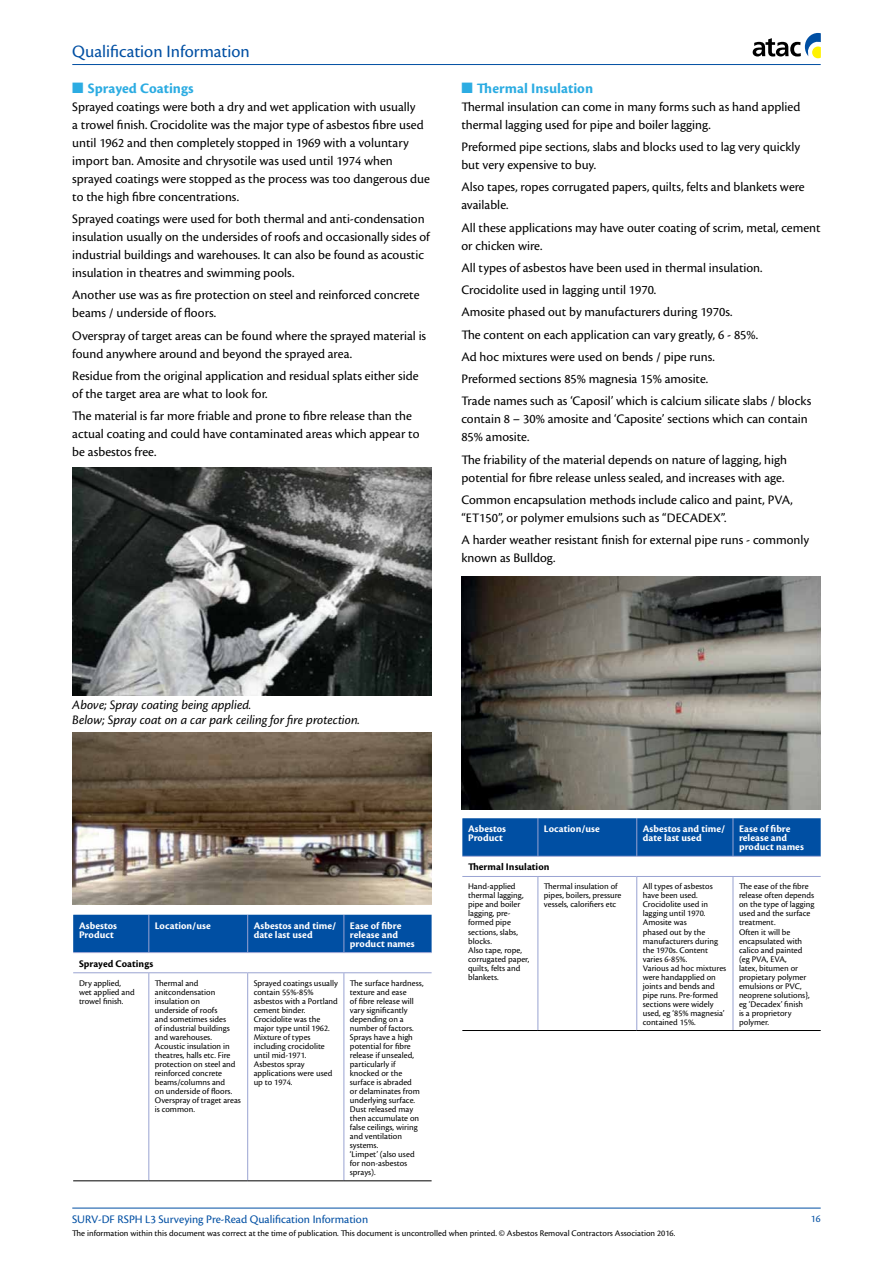
<style>
.page{position:relative;width:893px;height:1263px;background:#fff}
.page>*{position:absolute;margin:0;border:0;box-sizing:border-box;transform-origin:0 0}
.t1{font:18px "Cronos Pro";color:#004fa3}
.t2{font:700 15px "Cronos Pro";letter-spacing:.005em;color:#2cace2}
.t3{font:13.5px/18px "Cronos Pro";color:#000}
.t4{font:italic 13.5px/15px "Cronos Pro";letter-spacing:-.005em;color:#000}
.t5{font:12px "Cronos Pro";color:#004fa3}
.t6{font:700 10.5px/9px "Cronos Pro";letter-spacing:.005em;color:#fff}
.t7{font:700 10.5px "Cronos Pro";letter-spacing:.005em;color:#000}
.t8{font:10.5px "Cronos Pro";color:#004fa3}
.t9{font:9px/9px "Cronos Pro";color:#000}
</style>
<div class="page">
<hr style="left:72px;top:64px;width:749px;height:1px;background:#004fa3">
<hr style="left:72px;top:1208px;width:749px;height:1px;background:#004fa3">
<svg style="left:753px;top:33px;width:68px;height:25px"></svg>
<img style="left:72px;top:468px;width:360px;height:228px">
<img style="left:72px;top:733px;width:360px;height:171px">
<div style="left:74px;top:916px;width:358px;height:36px;background:#004fa3"></div>
<svg style="left:74px;top:973px;width:358px;height:207px"></svg>
<hr style="left:148px;top:914px;width:1px;height:38px;background:#99a3d2">
<hr style="left:247px;top:914px;width:1px;height:38px;background:#99a3d2">
<hr style="left:344px;top:914px;width:1px;height:38px;background:#99a3d2">
<hr style="left:73px;top:952px;width:76px;height:1px;background:#99a3d2">
<hr style="left:149px;top:952px;width:99px;height:1px;background:#99a3d2">
<hr style="left:248px;top:952px;width:96px;height:1px;background:#99a3d2">
<hr style="left:344px;top:952px;width:88px;height:1px;background:#99a3d2">
<hr style="left:73px;top:972px;width:76px;height:1px;background:#99a3d2">
<hr style="left:149px;top:972px;width:99px;height:1px;background:#99a3d2">
<hr style="left:148px;top:973px;width:1px;height:207px;background:#99a3d2">
<hr style="left:248px;top:972px;width:96px;height:1px;background:#99a3d2">
<hr style="left:247px;top:973px;width:1px;height:207px;background:#99a3d2">
<hr style="left:344px;top:972px;width:88px;height:1px;background:#99a3d2">
<hr style="left:344px;top:973px;width:1px;height:207px;background:#99a3d2">
<hr style="left:73px;top:1180px;width:76px;height:1px;background:#000">
<hr style="left:149px;top:1180px;width:99px;height:1px;background:#000">
<hr style="left:248px;top:1180px;width:96px;height:1px;background:#000">
<hr style="left:344px;top:1180px;width:88px;height:1px;background:#000">
<div style="left:72px;top:914px;width:368px;height:277px;border:1px solid #fff"></div>
<img style="left:461px;top:576px;width:360px;height:234px">
<div style="left:463px;top:819px;width:358px;height:37px;background:#004fa3"></div>
<svg style="left:538px;top:877px;width:195px;height:153px"></svg>
<hr style="left:537px;top:818px;width:1px;height:38px;background:#99a3d2">
<hr style="left:636px;top:818px;width:1px;height:38px;background:#99a3d2">
<hr style="left:733px;top:818px;width:1px;height:38px;background:#99a3d2">
<hr style="left:462px;top:856px;width:76px;height:1px;background:#99a3d2">
<hr style="left:538px;top:856px;width:99px;height:1px;background:#99a3d2">
<hr style="left:637px;top:856px;width:96px;height:1px;background:#99a3d2">
<hr style="left:733px;top:856px;width:88px;height:1px;background:#99a3d2">
<hr style="left:462px;top:876px;width:76px;height:1px;background:#99a3d2">
<hr style="left:538px;top:876px;width:99px;height:1px;background:#99a3d2">
<hr style="left:537px;top:877px;width:1px;height:153px;background:#99a3d2">
<hr style="left:637px;top:876px;width:96px;height:1px;background:#99a3d2">
<hr style="left:636px;top:877px;width:1px;height:153px;background:#99a3d2">
<hr style="left:733px;top:876px;width:88px;height:1px;background:#99a3d2">
<hr style="left:733px;top:877px;width:1px;height:153px;background:#99a3d2">
<hr style="left:462px;top:1030px;width:76px;height:1px;background:#000">
<hr style="left:538px;top:1030px;width:99px;height:1px;background:#000">
<hr style="left:637px;top:1030px;width:96px;height:1px;background:#000">
<hr style="left:733px;top:1030px;width:88px;height:1px;background:#000">
<div style="left:461px;top:817px;width:368px;height:225px;border:1px solid #fff"></div>
<h1 class="t1" style="left:72px;top:41px;width:179px">Qualification Information</h1>
<p class="t2" style="left:72px;top:80px;width:123px">■ Sprayed Coatings</p>
<p class="t3" style="left:72px;top:98px;width:359px">Sprayed coatings were both a dry and wet application with usually<br>a trowel finish. Crocidolite was the major type of asbestos fibre used until 1962 and then completely stopped in 1969 with a voluntary import ban. Amosite and chrysotile was used until 1974 when sprayed coatings were stopped as the process was too dangerous due to the high fibre concentrations.</p>
<p class="t3" style="left:72px;top:210px;width:359px">Sprayed coatings were used for both thermal and anti-condensation insulation usually on the undersides of roofs and occasionally sides of industrial buildings and warehouses. It can also be found as acoustic insulation in theatres and swimming pools.</p>
<p class="t3" style="left:72px;top:286px;width:349px">Another use was as fire protection on steel and reinforced concrete beams / underside of floors.</p>
<p class="t3" style="left:72px;top:326px;width:355px">Overspray of target areas can be found where the sprayed material is found anywhere around and beyond the sprayed area.</p>
<p class="t3" style="left:72px;top:367px;width:348px">Residue from the original application and residual splats either side of the target area are what to look for.</p>
<p class="t3" style="left:72px;top:407px;width:349px">The material is far more friable and prone to fibre release than the actual coating and could have contaminated areas which appear to be asbestos free.</p>
<p class="t2" style="left:461px;top:80px;width:133px">■ Thermal Insulation</p>
<p class="t3" style="left:461px;top:98px;width:340px">Thermal insulation can come in many forms such as hand applied thermal lagging used for pipe and boiler lagging.</p>
<p class="t3" style="left:461px;top:138px;width:340px">Preformed pipe sections, slabs and blocks used to lag very quickly but very expensive to buy.</p>
<p class="t3" style="left:461px;top:178px;width:345px">Also tapes, ropes corrugated papers, quilts, felts and blankets were available.</p>
<p class="t3" style="left:461px;top:218px;width:361px">All these applications may have outer coating of scrim, metal, cement or chicken wire.</p>
<p class="t3" style="left:461px;top:257px;width:351px;line-height:22.2px">All types of asbestos have been used in thermal insulation.<br>Crocidolite used in lagging until 1970.<br>Amosite phased out by manufacturers during 1970s.<br>The content on each application can vary greatly, 6 - 85%.<br>Ad hoc mixtures were used on bends / pipe runs.<br>Preformed sections 85% magnesia 15% amosite.<br>Trade names such as ‘Caposil’ which is calcium silicate slabs / blocks</p>
<p class="t3" style="left:461px;top:410px;width:348px">contain 8 – 30% amosite and ‘Caposite’ sections which can contain<br>85% amosite.</p>
<p class="t3" style="left:461px;top:450px;width:327px">The friability of the material depends on nature of lagging, high potential for fibre release unless sealed, and increases with age.</p>
<p class="t3" style="left:461px;top:491px;width:333px">Common encapsulation methods include calico and paint, PVA, “ET150”, or polymer emulsions such as “DECADEX”.</p>
<p class="t3" style="left:461px;top:531px;width:349px">A harder weather resistant finish for external pipe runs - commonly known as Bulldog.</p>
<p class="t4" style="left:72px;top:698px;width:289px">Above; Spray coating being applied.<br>Below; Spray coat on a car park ceiling for fire protection.</p>
<p class="t6" style="left:79px;top:921px;width:40px">Asbestos<br>Product</p>
<p class="t6" style="left:155px;top:921px;width:58px">Location/use</p>
<p class="t6" style="left:254px;top:921px;width:84px">Asbestos and time/ date last used</p>
<p class="t6" style="left:350px;top:921px;width:66px">Ease of fibre release and product names</p>
<p class="t7" style="left:79px;top:957px;width:76px">Sprayed Coatings</p>
<p class="t9" style="left:79px;top:978px;width:57px">Dry applied, wet applied and trowel finish.</p>
<p class="t9" style="left:155px;top:978px;width:88px">Thermal and anitcondensation insulation on<br>underside of roofs<br>and sometimes sides<br>of industrial buildings and warehouses.<br>Acoustic insulation in theatres, halls etc. Fire protection on steel and reinforced concrete beams/columns and<br>on underside of floors.<br>Overspray of traget areas is common.</p>
<p class="t9" style="left:254px;top:978px;width:86px">Sprayed coatings usually contain 55%-85% asbestos with a Portland cement binder.<br>Crocidolite was the major type until 1962.<br>Mixture of types including crocidolite until mid-1971.<br>Asbestos spray applications were used up to 1974.</p>
<p class="t9" style="left:350px;top:978px;width:75px">The surface hardness, texture and ease<br>of fibre release will vary significantly depending on a number of factors.<br>Sprays have a high potential for fibre release if unsealed, particularly if knocked or the surface is abraded<br>or delaminates from underlying surface.<br>Dust released may then accumulate on false ceilings, wiring and ventilation systems.<br>‘Limpet’ (also used for non-asbestos sprays).</p>
<p class="t6" style="left:468px;top:825px;width:40px">Asbestos<br>Product</p>
<p class="t6" style="left:544px;top:825px;width:58px">Location/use</p>
<p class="t6" style="left:643px;top:825px;width:84px">Asbestos and time/ date last used</p>
<p class="t6" style="left:739px;top:825px;width:66px">Ease of fibre release and product names</p>
<p class="t7" style="left:468px;top:861px;width:83px">Thermal Insulation</p>
<p class="t9" style="left:468px;top:882px;width:63px">Hand-applied thermal lagging, pipe and boiler lagging, pre&shy;formed pipe sections, slabs, blocks.<br>Also tape, rope, corrugated paper, quilts, felts and blankets.</p>
<p class="t9" style="left:544px;top:882px;width:79px">Thermal insulation of pipes, boilers, pressure vessels, calorifiers etc</p>
<p class="t9" style="left:643px;top:882px;width:85px">All types of asbestos have been used.<br>Crocidolite used in lagging until 1970.<br>Amosite was<br>phased out by the manufacturers during the 1970s. Content varies 6-85%.<br>Various ad hoc mixtures were handapplied on joints and bends and pipe runs. Pre-formed sections were widely used, eg ‘85% magnesia’ contained 15%.</p>
<p class="t9" style="left:739px;top:882px;width:77px">The ease of the fibre release often depends on the type of lagging used and the surface treatment.<br>Often it will be encapsulated with calico and painted (eg PVA, EVA,<br>latex, bitumen or propietary polymer emulsions or PVC, neoprene solutions}, eg ‘Decadex’ finish<br>is a proprietory polymer.</p>
<p class="t5" style="left:72px;top:1213px;width:297px">SURV-DF RSPH L3 Surveying Pre-Read Qualification Information</p>
<p class="t9" style="left:72px;top:1229px;width:605px">The information within this document was correct at the time of publication. This document is uncontrolled when printed. © Asbestos Removal Contractors Association 2016.</p>
<p class="t8" style="left:811px;top:1213px;width:11px">16</p>
</div>
